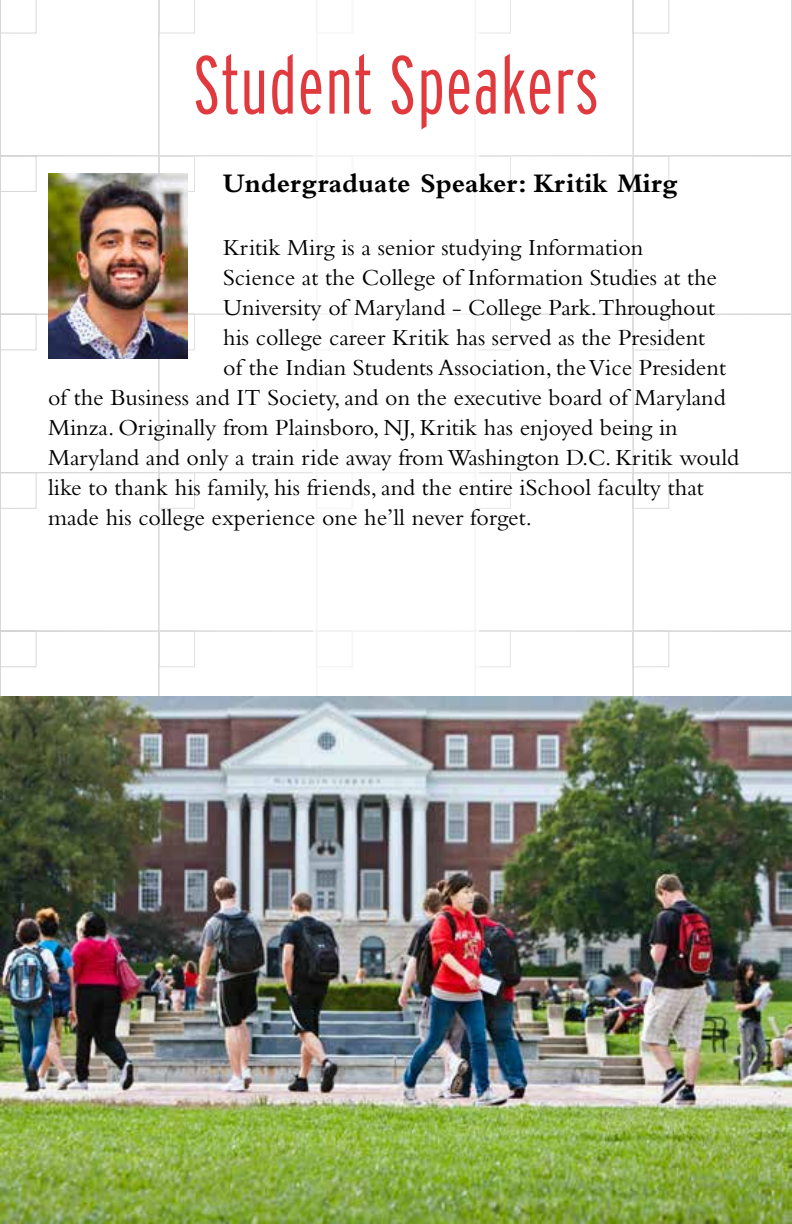
<style>
.page{position:relative;width:792px;height:1224px;background:#fff}
.page>*{position:absolute;margin:0;border:0;box-sizing:border-box;transform-origin:0 0}
.Cover_Title{font:300 82px "Interstate Compressed";letter-spacing:.01em;color:#e03a3e}
.Subtitle{font:700 28px "Bembo Std";color:#000}
.Paragraph_Style_2{font:24px "Bembo Std";color:#000}
</style>
<div class="page">
<img style="left:0;top:696px;width:792px;height:528px">
<img style="left:48px;top:174px;width:139px;height:185px">
<p class="Cover_Title" style="left:193px;top:39px;width:407px">Student Speakers</p>
<p class="Subtitle" style="left:223px;top:168px;width:456px">Undergraduate Speaker: Kritik Mirg</p>
<p class="Paragraph_Style_2" style="left:223px;top:233px;width:422px">Kritik Mirg is a senior studying Information</p>
<p class="Paragraph_Style_2" style="left:223px;top:263px;width:495px">Science at the College of Information Studies at the</p>
<p class="Paragraph_Style_2" style="left:223px;top:293px;width:494px">University of Maryland - College Park.Throughout</p>
<p class="Paragraph_Style_2" style="left:223px;top:323px;width:483px">his college career Kritik has served as the President</p>
<p class="Paragraph_Style_2" style="left:223px;top:353px;width:504px">of the Indian Students Association, the Vice President</p>
<p class="Paragraph_Style_2" style="left:48px;top:383px;width:679px">of the Business and IT Society, and on the executive board of Maryland</p>
<p class="Paragraph_Style_2" style="left:48px;top:413px;width:631px">Minza. Originally from Plainsboro, NJ, Kritik has enjoyed being in</p>
<p class="Paragraph_Style_2" style="left:48px;top:443px;width:693px">Maryland and only a train ride away from Washington D.C. Kritik would</p>
<p class="Paragraph_Style_2" style="left:48px;top:473px;width:657px">like to thank his family, his friends, and the entire iSchool faculty that</p>
<p class="Paragraph_Style_2" style="left:48px;top:503px;width:486px">made his college experience one he’ll never forget.</p>
</div>
